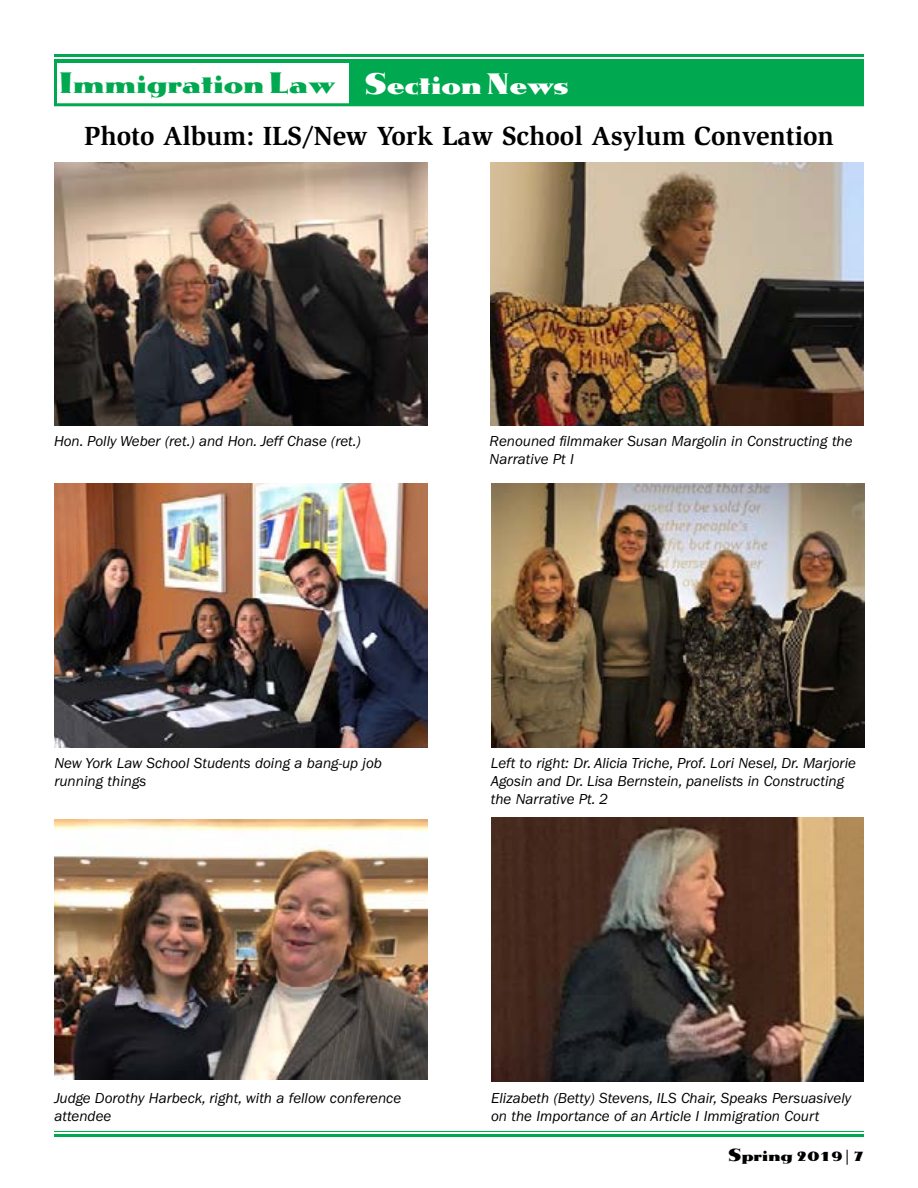
<style>
.page{position:relative;width:918px;height:1188px;background:#fff}
.page>*{position:absolute;margin:0;border:0;box-sizing:border-box;transform-origin:0 0}
.t1{font:700 27px "Slimbach";letter-spacing:-.005em;color:#000}
.t2{font:700 25.5px "OPTI Metropolis";color:#00a94f}
.t3{font:italic 15px/18px "Franklin Gothic";color:#000}
.t4{font:700 15px "OPTI Metropolis";color:#000}
.s1{color:#fff}
.s2{font-family:"Myriad Pro";font-weight:400}
</style>
<div class="page">
<hr style="left:54px;top:54px;width:810px;height:3px;background:#00a94f">
<hr style="left:54px;top:59px;width:810px;height:1px;background:#00a94f">
<hr style="left:54px;top:1131px;width:810px;height:1px;background:#00a94f">
<hr style="left:54px;top:1134px;width:810px;height:3px;background:#00a94f">
<div style="left:54px;top:60px;width:810px;height:46px;border:3px solid #00a94f"></div>
<div style="left:350px;top:62px;width:514px;height:43px;background:#00a94f"></div>
<img style="left:55px;top:162px;width:373px;height:264px">
<img style="left:54px;top:484px;width:374px;height:264px">
<img style="left:55px;top:820px;width:373px;height:260px">
<img style="left:492px;top:484px;width:373px;height:264px">
<img style="left:491px;top:818px;width:373px;height:263px">
<img style="left:490px;top:162px;width:374px;height:264px">
<h2 class="t2" style="left:58px;top:65px;width:510px">Immigration Law <span class="s1">Section News</span></h2>
<h1 class="t1" style="left:84px;top:120px;width:751px">Photo Album: ILS/New York Law School Asylum Convention</h1>
<p class="t3" style="left:54px;top:433px;width:308px">Hon. Polly Weber (ret.) and Hon. Jeff Chase (ret.)</p>
<p class="t3" style="left:490px;top:432px;width:364px">Renouned filmmaker Susan Margolin in Constructing the<br>Narrative Pt I</p>
<p class="t3" style="left:54px;top:754px;width:329px">New York Law School Students doing a bang-up job running things</p>
<p class="t3" style="left:491px;top:754px;width:367px">Left to right: Dr. Alicia Triche, Prof. Lori Nesel, Dr. Marjorie<br>Agosin and Dr. Lisa Bernstein, panelists in Constructing the Narrative Pt. 2</p>
<p class="t3" style="left:54px;top:1089px;width:348px">Judge Dorothy Harbeck, right, with a fellow conference attendee</p>
<p class="t3" style="left:491px;top:1089px;width:362px">Elizabeth (Betty) Stevens, ILS Chair, Speaks Persuasively on the Importance of an Article I Immigration Court</p>
<p class="t4" style="left:728px;top:1145px;width:138px">Spring 2019 <span class="s2">|</span> 7</p>
</div>
